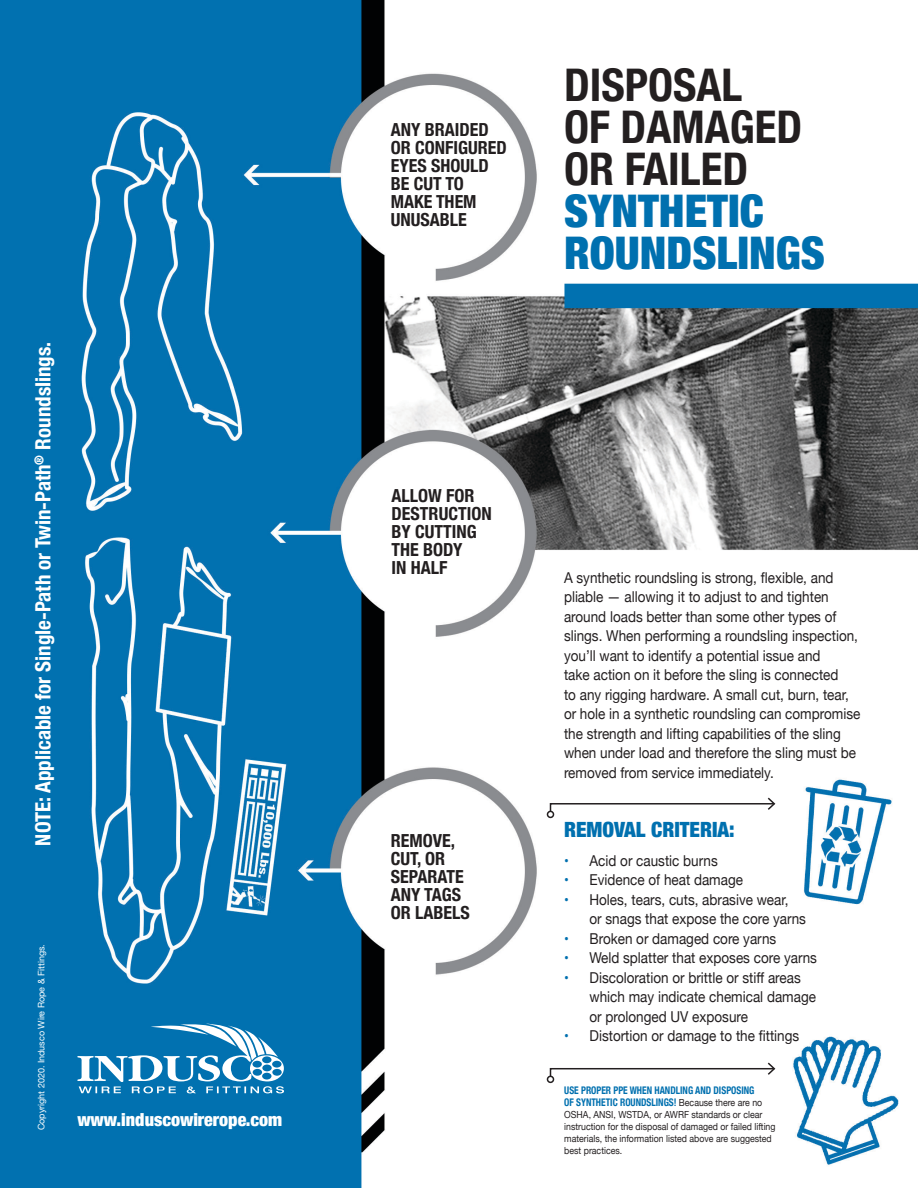
<style>
.page{position:relative;width:918px;height:1188px;background:#fff}
.page>*{position:absolute;margin:0;border:0;box-sizing:border-box;transform-origin:0 0}
.t1{font:700 condensed 45px "Helvetica Neue";color:#231f20}
.t2{font:900 condensed 45px "Helvetica Neue";color:#0070af}
.t3{font:700 condensed 21px "Helvetica Neue";color:#fff}
.t4{font:900 condensed 21px "Helvetica Neue";color:#0070af}
.t5{font:700 condensed 18px/18px "Helvetica Neue";color:#231f20}
.t6{font:900 condensed 18px "Helvetica Neue";color:#fff}
.t7{font:15px/19.5px "Helvetica Neue";color:#231f20;scale:.9 1}
.t8{font:700 condensed 10.5px "Helvetica Neue";color:#0070af;scale:.9 1}
.t9{font:9.75px/12px "Helvetica Neue";color:#231f20;scale:.9 1}
.t10{font:9px "Helvetica Neue";color:#fff}
.s1{color:#0070af}
.s2{font-weight:400;font-stretch:normal;font-size:9.75px;color:#231f20}
</style>
<div class="page">
<img style="left:0;top:0;width:918px;height:1188px">
<div style="left:547px;top:1076px;width:7px;height:7px;border:2px solid #231f20;border-radius:50%"></div>
<svg style="left:549px;top:1061px;width:227px;height:17px"></svg>
<div style="left:547px;top:811px;width:7px;height:7px;border:2px solid #231f20;border-radius:50%"></div>
<svg style="left:549px;top:796px;width:227px;height:17px"></svg>
<svg style="left:77px;top:1023px;width:207px;height:70px"></svg>
<p class="t3" style="left:26px;top:846px;width:505px;rotate:-90deg">NOTE: Applicable for Single-Path or Twin-Path<sup>®</sup> Roundslings.</p>
<p class="t10" style="left:35px;top:1130px;width:188px;rotate:-90deg">Copyright 2020. Indusco Wire Rope &amp; Fittings.</p>
<p class="t6" style="left:77px;top:1104px;width:206px">www.induscowirerope.com</p>
<p class="t5" style="left:391px;top:119px;width:100px">ANY BRAIDED</p>
<p class="t5" style="left:391px;top:137px;width:118px">OR CONFIGURED<br>EYES SHOULD</p>
<p class="t5" style="left:391px;top:173px;width:75px">BE CUT TO</p>
<p class="t5" style="left:391px;top:191px;width:87px">MAKE THEM<br>UNUSABLE</p>
<p class="t1" style="left:564px;top:48px;width:180px">DISPOSAL</p>
<p class="t1" style="left:564px;top:90px;width:240px">OF DAMAGED</p>
<p class="t1" style="left:564px;top:132px;width:186px">OR FAILED</p>
<p class="t2" style="left:564px;top:174px;width:201px">SYNTHETIC</p>
<p class="t2" style="left:564px;top:216px;width:262px">ROUNDSLINGS</p>
<p class="t5" style="left:392px;top:486px;width:85px">ALLOW FOR</p>
<p class="t5" style="left:392px;top:504px;width:102px">DESTRUCTION</p>
<p class="t5" style="left:392px;top:522px;width:87px">BY CUTTING</p>
<p class="t5" style="left:392px;top:540px;width:72px">THE BODY</p>
<p class="t5" style="left:392px;top:558px;width:57px">IN HALF</p>
<p class="t5" style="left:391px;top:831px;width:66px">REMOVE,</p>
<p class="t5" style="left:391px;top:849px;width:56px">CUT, OR</p>
<p class="t5" style="left:391px;top:867px;width:75px">SEPARATE</p>
<p class="t5" style="left:391px;top:885px;width:72px">ANY TAGS</p>
<p class="t5" style="left:391px;top:903px;width:81px">OR LABELS</p>
<p class="t7" style="left:564px;top:568px;width:301px">A synthetic roundsling is strong, flexible, and</p>
<p class="t7" style="left:564px;top:588px;width:296px">pliable — allowing it to adjust to and tighten</p>
<p class="t7" style="left:564px;top:607px;width:304px">around loads better than some other types of</p>
<p class="t7" style="left:564px;top:627px;width:328px">slings. When performing a roundsling inspection, you’ll want to identify a potential issue and</p>
<p class="t7" style="left:564px;top:666px;width:307px">take action on it before the sling is connected</p>
<p class="t7" style="left:564px;top:685px;width:318px">to any rigging hardware. A small cut, burn, tear,</p>
<p class="t7" style="left:564px;top:705px;width:331px">or hole in a synthetic roundsling can compromise</p>
<p class="t7" style="left:564px;top:724px;width:309px">the strength and lifting capabilities of the sling</p>
<p class="t7" style="left:564px;top:744px;width:326px">when under load and therefore the sling must be removed from service immediately.</p>
<p class="t4" style="left:564px;top:813px;width:172px">REMOVAL CRITERIA:</p>
<p class="t7" style="left:564px;top:852px;width:172px"><span class="s1">•</span> Acid or caustic burns</p>
<p class="t7" style="left:564px;top:871px;width:200px"><span class="s1">•</span> Evidence of heat damage</p>
<p class="t7" style="left:564px;top:891px;width:251px"><span class="s1">•</span> Holes, tears, cuts, abrasive wear,</p>
<p class="t7" style="left:590px;top:910px;width:242px">or snags that expose the core yarns</p>
<p class="t7" style="left:564px;top:930px;width:237px"><span class="s1">•</span> Broken or damaged core yarns</p>
<p class="t7" style="left:564px;top:949px;width:283px"><span class="s1">•</span> Weld splatter that exposes core yarns</p>
<p class="t7" style="left:564px;top:969px;width:265px"><span class="s1">•</span> Discoloration or brittle or stiff areas</p>
<p class="t7" style="left:590px;top:988px;width:253px">which may indicate chemical damage</p>
<p class="t7" style="left:590px;top:1008px;width:178px">or prolonged UV exposure</p>
<p class="t7" style="left:564px;top:1027px;width:263px"><span class="s1">•</span> Distortion or damage to the fittings</p>
<p class="t8" style="left:564px;top:1081px;width:213px">USE PROPER PPE WHEN HANDLING AND DISPOSING</p>
<p class="t8" style="left:564px;top:1093px;width:221px">OF SYNTHETIC ROUNDSLINGS! <span class="s2">Because there are no</span></p>
<p class="t9" style="left:564px;top:1109px;width:236px">OSHA, ANSI, WSTDA, or AWRF standards or clear instruction for the disposal of damaged or failed lifting materials, the information listed above are suggested best practices.</p>
</div>
